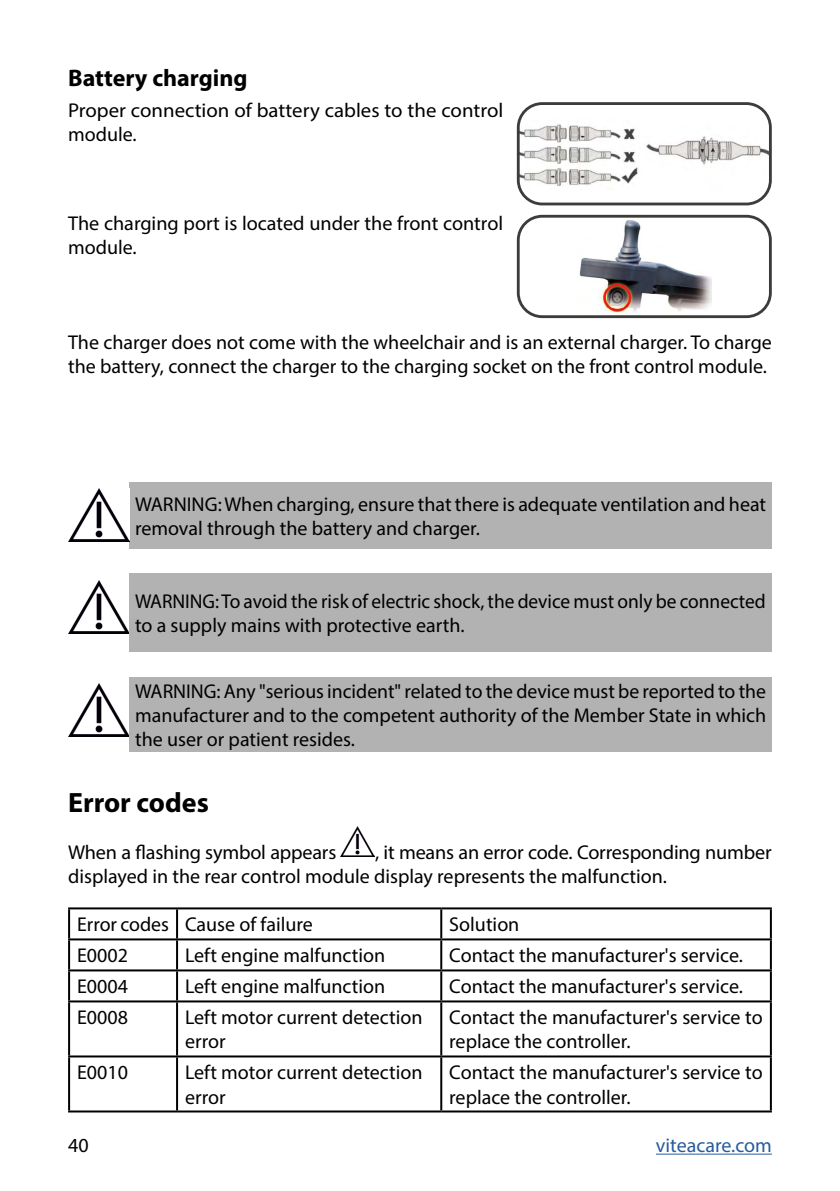
<style>
.page{position:relative;width:840px;height:1191px;background:#fff}
.page>*{position:absolute;margin:0;border:0;box-sizing:border-box;transform-origin:0 0}
.t1{font:700 28px "Myriad Pro";color:#000}
.t2{font:700 24px "Myriad Pro";color:#000}
.t3{font:20px/24px "Myriad Pro";color:#000}
.t4{font:20px/24px "Myriad Pro";color:#000;scale:1.04 1}
.t5{font:20px "Myriad Pro";color:#275b9b}
</style>
<div class="page">
<hr style="left:655px;top:1153px;width:116px;height:1px;background:#275b9b">
<img style="left:340px;top:827px;width:34px;height:29px">
<hr style="left:68px;top:907px;width:109px;height:2px;background:#000">
<hr style="left:68px;top:909px;width:2px;height:29px;background:#000">
<hr style="left:177px;top:907px;width:264px;height:2px;background:#000">
<hr style="left:176px;top:909px;width:2px;height:29px;background:#000">
<hr style="left:441px;top:907px;width:330px;height:2px;background:#000">
<hr style="left:440px;top:909px;width:2px;height:29px;background:#000">
<hr style="left:769px;top:909px;width:2px;height:29px;background:#000">
<hr style="left:68px;top:938px;width:109px;height:2px;background:#000">
<hr style="left:68px;top:940px;width:2px;height:29px;background:#000">
<hr style="left:177px;top:938px;width:264px;height:2px;background:#000">
<hr style="left:176px;top:940px;width:2px;height:29px;background:#000">
<hr style="left:441px;top:938px;width:330px;height:2px;background:#000">
<hr style="left:440px;top:940px;width:2px;height:29px;background:#000">
<hr style="left:769px;top:940px;width:2px;height:29px;background:#000">
<hr style="left:68px;top:969px;width:109px;height:2px;background:#000">
<hr style="left:68px;top:971px;width:2px;height:29px;background:#000">
<hr style="left:177px;top:969px;width:264px;height:2px;background:#000">
<hr style="left:176px;top:971px;width:2px;height:29px;background:#000">
<hr style="left:441px;top:969px;width:330px;height:2px;background:#000">
<hr style="left:440px;top:971px;width:2px;height:29px;background:#000">
<hr style="left:769px;top:971px;width:2px;height:29px;background:#000">
<hr style="left:68px;top:1000px;width:109px;height:2px;background:#000">
<hr style="left:68px;top:1002px;width:2px;height:53px;background:#000">
<hr style="left:177px;top:1000px;width:264px;height:2px;background:#000">
<hr style="left:176px;top:1002px;width:2px;height:53px;background:#000">
<hr style="left:441px;top:1000px;width:330px;height:2px;background:#000">
<hr style="left:440px;top:1002px;width:2px;height:53px;background:#000">
<hr style="left:769px;top:1002px;width:2px;height:53px;background:#000">
<hr style="left:68px;top:1055px;width:109px;height:2px;background:#000">
<hr style="left:68px;top:1057px;width:2px;height:53px;background:#000">
<hr style="left:177px;top:1055px;width:264px;height:2px;background:#000">
<hr style="left:176px;top:1057px;width:2px;height:53px;background:#000">
<hr style="left:441px;top:1055px;width:330px;height:2px;background:#000">
<hr style="left:440px;top:1057px;width:2px;height:53px;background:#000">
<hr style="left:769px;top:1057px;width:2px;height:53px;background:#000">
<hr style="left:68px;top:1110px;width:109px;height:2px;background:#000">
<hr style="left:177px;top:1110px;width:264px;height:2px;background:#000">
<hr style="left:441px;top:1110px;width:330px;height:2px;background:#000">
<div style="left:129px;top:482px;width:642px;height:66px;background:#b3b2b2"></div>
<img style="left:68px;top:489px;width:61px;height:53px">
<img style="left:68px;top:683px;width:61px;height:53px">
<img style="left:68px;top:580px;width:61px;height:53px">
<div style="left:129px;top:677px;width:642px;height:75px;background:#b3b2b2"></div>
<div style="left:129px;top:574px;width:642px;height:78px;background:#b3b2b2"></div>
<img style="left:520px;top:118px;width:250px;height:72px">
<div style="left:516px;top:102px;width:255px;height:103px;border:3px solid #3c3c3b;border-radius:24px"></div>
<img style="left:579px;top:220px;width:131px;height:94px">
<div style="left:516px;top:215px;width:255px;height:103px;border:3px solid #3c3c3b;border-radius:24px"></div>
<p class="t2" style="left:68px;top:62px;width:181px">Battery charging</p>
<p class="t4" style="left:68px;top:98px;width:420px">Proper connection of battery cables to the control module.</p>
<p class="t3" style="left:68px;top:211px;width:436px">The charging port is located under the front control module.</p>
<p class="t3" style="left:68px;top:330px;width:705px">The charger does not come with the wheelchair and is an external charger. To charge the battery, connect the charger to the charging socket on the front control module.</p>
<p class="t3" style="left:135px;top:492px;width:632px">WARNING: When charging, ensure that there is adequate ventilation and heat removal through the battery and charger.</p>
<p class="t3" style="left:135px;top:589px;width:632px">WARNING: To avoid the risk of electric shock, the device must only be connected to a supply mains with protective earth.</p>
<p class="t3" style="left:135px;top:679px;width:632px;text-align:justify">WARNING: Any "serious incident" related to the device must be reported to the manufacturer and to the competent authority of the Member State in which the user or patient resides.</p>
<h1 class="t1" style="left:68px;top:784px;width:142px">Error codes</h1>
<p class="t3" style="left:68px;top:839px;width:269px">When a flashing symbol appears</p>
<p class="t3" style="left:68px;top:839px;width:704px;text-indent:307px">, it means an error code. Corresponding number displayed in the rear control module display represents the malfunction.</p>
<p class="t3" style="left:77px;top:912px;width:237px">Error codes Cause of failure</p>
<p class="t3" style="left:449px;top:912px;width:72px">Solution</p>
<p class="t3" style="left:77px;top:943px;width:52px">E0002</p>
<p class="t3" style="left:185px;top:943px;width:201px">Left engine malfunction</p>
<p class="t3" style="left:449px;top:943px;width:295px">Contact the manufacturer's service.</p>
<p class="t3" style="left:77px;top:974px;width:52px">E0004</p>
<p class="t3" style="left:185px;top:974px;width:201px">Left engine malfunction</p>
<p class="t3" style="left:449px;top:974px;width:295px">Contact the manufacturer's service.</p>
<p class="t3" style="left:77px;top:1005px;width:52px">E0008</p>
<p class="t3" style="left:185px;top:1005px;width:239px">Left motor current detection error</p>
<p class="t3" style="left:449px;top:1005px;width:315px">Contact the manufacturer's service to replace the controller.</p>
<p class="t3" style="left:77px;top:1060px;width:52px">E0010</p>
<p class="t3" style="left:185px;top:1060px;width:239px">Left motor current detection error</p>
<p class="t3" style="left:449px;top:1060px;width:315px">Contact the manufacturer's service to replace the controller.</p>
<p class="t3" style="left:68px;top:1133px;width:22px">40</p>
<p class="t5" style="left:655px;top:1133px;width:117px">viteacare.com</p>
</div>
